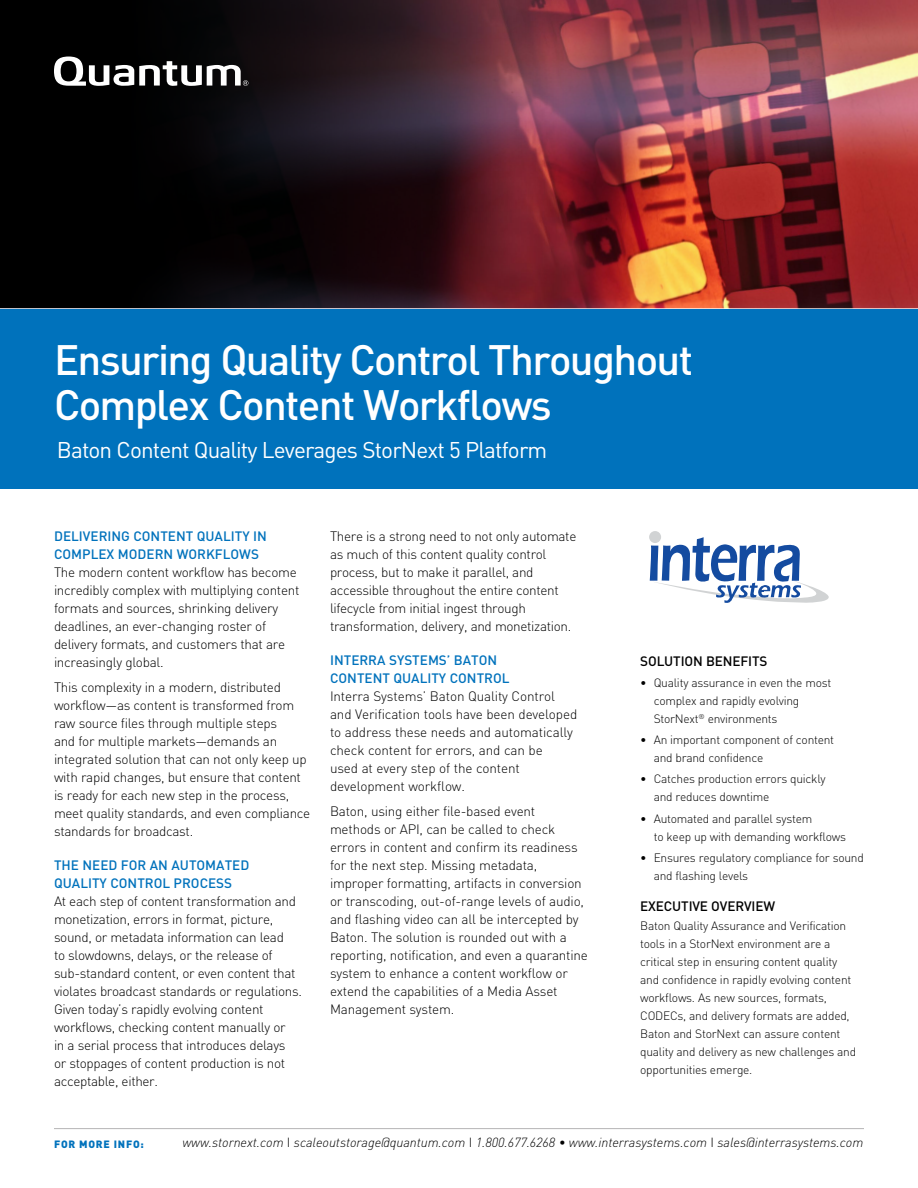
<style>
.page{position:relative;width:918px;height:1188px;background:#fff}
.page>*{position:absolute;margin:0;border:0;box-sizing:border-box;transform-origin:0 0}
.P1_product_title{font:500 42px/45px "DIN Pro";letter-spacing:-.04em;color:#fff}
.P1_main_copy_block{font:22.5px "DIN Pro";letter-spacing:-.04em;color:#fff}
.P1_main_copy_block-2{font:300 13.5px/18px "DIN Pro";letter-spacing:-.025em;color:#000}
.P1_main_copy_block-3{font:500 13.5px/18px "DIN Pro";color:#0072bc}
.P1_main_copy_block-4{font:500 13.5px "DIN Pro";letter-spacing:-.01em;color:#000}
.t1{font:italic 300 13.2px "DIN Pro";letter-spacing:-.005em;color:#000}
.P1_main_copy_block-5{font:300 12px/18px "DIN Pro";letter-spacing:-.02em;color:#000}
.P2_chart_title{font:900 10.5px "DIN Pro";letter-spacing:.07em;color:#0072bc}
.s1{font-style:normal}
</style>
<div class="page">
<hr style="left:54px;top:1128px;width:810px;height:1px;background:#bdbcbd">
<div style="left:0;top:309px;width:918px;height:180px;background:#0072bc"></div>
<img style="left:0;top:0;width:918px;height:308px">
<svg style="left:54px;top:57px;width:194px;height:29px"></svg>
<svg style="left:649px;top:531px;width:180px;height:72px"></svg>
<p class="P1_product_title" style="left:54px;top:333px;width:641px">Ensuring Quality Control Throughout<br>Complex Content Workflows</p>
<p class="P1_main_copy_block" style="left:57px;top:432px;width:492px">Baton Content Quality Leverages StorNext 5 Platform</p>
<p class="P1_main_copy_block-3" style="left:54px;top:526px;width:214px">DELIVERING CONTENT QUALITY IN<br>COMPLEX MODERN WORKFLOWS</p>
<p class="P1_main_copy_block-2" style="left:54px;top:562px;width:247px">The modern content workflow has become incredibly complex with multiplying content formats and sources, shrinking delivery deadlines, an ever-changing roster of delivery formats, and customers that are increasingly global.</p>
<p class="P1_main_copy_block-2" style="left:54px;top:677px;width:258px">This complexity in a modern, distributed workflow—as content is transformed from raw source files through multiple steps<br>and for multiple markets—demands an integrated solution that can not only keep up with rapid changes, but ensure that content is ready for each new step in the process, meet quality standards, and even compliance standards for broadcast.</p>
<p class="P1_main_copy_block-3" style="left:54px;top:854px;width:197px">THE NEED FOR AN AUTOMATED<br>QUALITY CONTROL PROCESS</p>
<p class="P1_main_copy_block-2" style="left:54px;top:890px;width:250px">At each step of content transformation and monetization, errors in format, picture, sound, or metadata information can lead<br>to slowdowns, delays, or the release of sub-standard content, or even content that violates broadcast standards or regulations.<br>Given today’s rapidly evolving content workflows, checking content manually or<br>in a serial process that introduces delays<br>or stoppages of content production is not acceptable, either.</p>
<p class="P1_main_copy_block-2" style="left:330px;top:526px;width:248px">There is a strong need to not only automate as much of this content quality control process, but to make it parallel, and accessible throughout the entire content lifecycle from initial ingest through transformation, delivery, and monetization.</p>
<p class="P1_main_copy_block-3" style="left:330px;top:649px;width:181px">INTERRA SYSTEMS’ BATON<br>CONTENT QUALITY CONTROL</p>
<p class="P1_main_copy_block-2" style="left:330px;top:686px;width:249px">Interra Systems’ Baton Quality Control and Verification tools have been developed to address these needs and automatically check content for errors, and can be<br>used at every step of the content development workflow.</p>
<p class="P1_main_copy_block-2" style="left:330px;top:800px;width:260px">Baton, using either file-based event methods or API, can be called to check errors in content and confirm its readiness for the next step. Missing metadata, improper formatting, artifacts in conversion or transcoding, out-of-range levels of audio, and flashing video can all be intercepted by Baton. The solution is rounded out with a reporting, notification, and even a quarantine system to enhance a content workflow or extend the capabilities of a Media Asset Management system.</p>
<p class="P1_main_copy_block-4" style="left:640px;top:650px;width:129px">SOLUTION BENEFITS</p>
<p class="P1_main_copy_block-5" style="left:654px;top:672px;width:179px;text-indent:-14px">• Quality assurance in even the most complex and rapidly evolving<br>StorNext<sup>®</sup> environments</p>
<p class="P1_main_copy_block-5" style="left:654px;top:730px;width:182px;text-indent:-14px">• An important component of content and brand confidence</p>
<p class="P1_main_copy_block-5" style="left:654px;top:769px;width:174px;text-indent:-14px">• Catches production errors quickly and reduces downtime</p>
<p class="P1_main_copy_block-5" style="left:654px;top:808px;width:194px;text-indent:-14px">• Automated and parallel system<br>to keep up with demanding workflows</p>
<p class="P1_main_copy_block-5" style="left:654px;top:847px;width:212px;text-indent:-14px">• Ensures regulatory compliance for sound and flashing levels</p>
<p class="P1_main_copy_block-4" style="left:640px;top:895px;width:136px">EXECUTIVE OVERVIEW</p>
<p class="P1_main_copy_block-5" style="left:640px;top:916px;width:218px">Baton Quality Assurance and Verification tools in a StorNext environment are a critical step in ensuring content quality and confidence in rapidly evolving content workflows. As new sources, formats, CODECs, and delivery formats are added, Baton and StorNext can assure content quality and delivery as new challenges and opportunities emerge.</p>
<p class="P2_chart_title" style="left:54px;top:1135px;width:91px">FOR MORE INFO:</p>
<p class="t1" style="left:183px;top:1132px;width:682px">www.stornext.com <span class="s1">І</span> scaleoutstorage@quantum.com <span class="s1">І</span> 1.800.677.6268 • www.interrasystems.com <span class="s1">І</span> sales@interrasystems.com</p>
</div>
